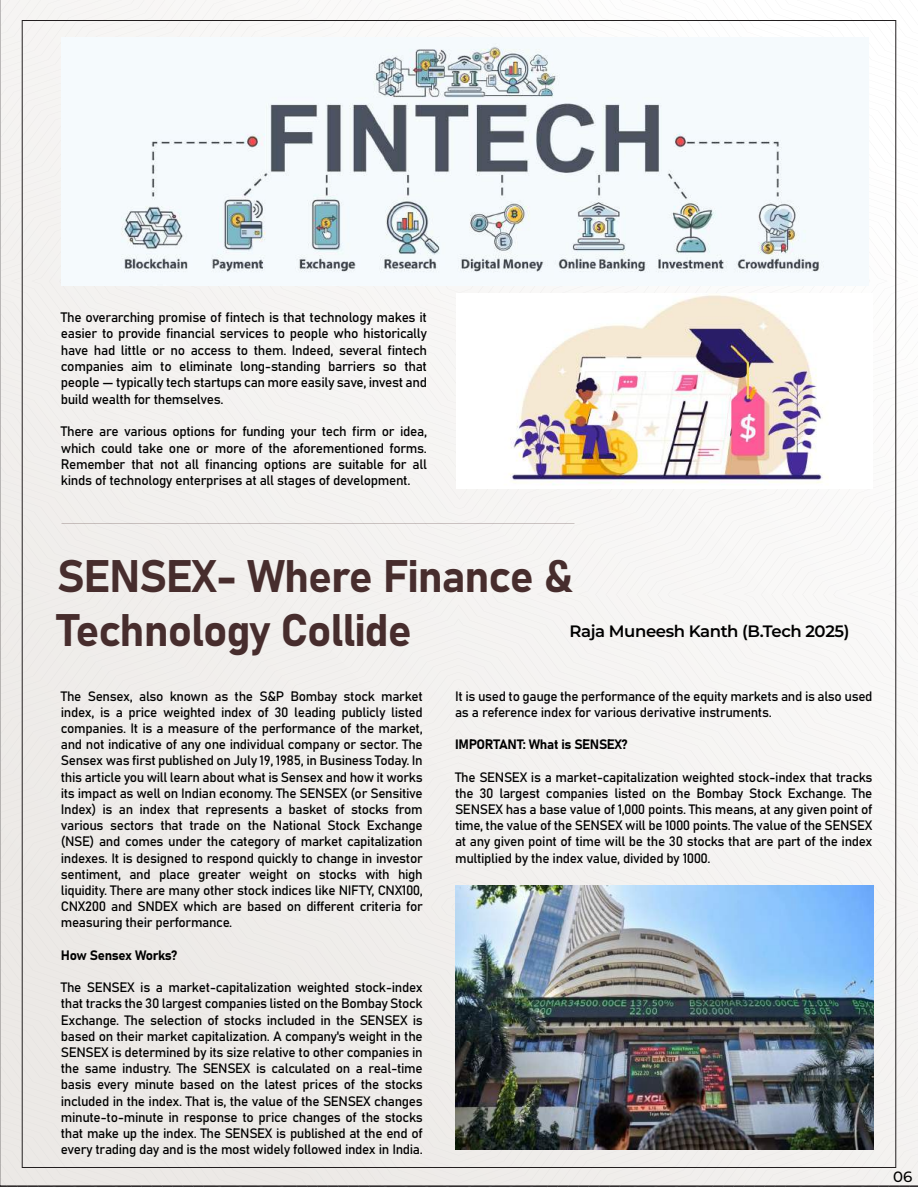
<style>
.page{position:relative;width:918px;height:1188px;background:#fff}
.page>*{position:absolute;margin:0;border:0;box-sizing:border-box;transform-origin:0 0}
.t1{font:45px/54px "Bahnschrift";letter-spacing:-.025em;color:#472d2d}
.t2{font:600 16.5px "Montserrat";letter-spacing:-.025em;color:#000}
.t3{font:500 15px "Montserrat";color:#000}
.t4{font:13.65px/16.4px "Bahnschrift";letter-spacing:-.025em;color:#000;text-align:justify}
.t5{font:13.5px/16.2px "Bahnschrift";letter-spacing:-.025em;color:#000;text-align:justify}
</style>
<div class="page">
<div style="left:0;top:0;width:448px;height:281px;background:#f5f4f2"></div>
<div style="left:459px;top:281px;width:459px;height:313px;background:#f8f7f6"></div>
<div style="left:0;top:281px;width:459px;height:313px;background:#f3f1ef"></div>
<div style="left:0;top:594px;width:459px;height:313px;background:#f0edeb"></div>
<div style="left:459px;top:594px;width:459px;height:313px;background:#f5f4f3"></div>
<svg style="left:458px;top:907px;width:460px;height:280px;fill:#f2f0ee"></svg>
<div style="left:0;top:907px;width:458px;height:280px;background:#ece9e7"></div>
<img style="left:457px;top:293px;width:416px;height:196px">
<img style="left:455px;top:886px;width:419px;height:263px">
<img style="left:62px;top:38px;width:807px;height:247px">
<p class="t4" style="left:61px;top:308px;width:368px">The overarching promise of fintech is that technology makes it easier to provide financial services to people who historically have had little or no access to them. Indeed, several fintech companies aim to eliminate long-standing barriers so that people — typically tech startups can more easily save, invest and build wealth for themselves.</p>
<p class="t4" style="left:61px;top:422px;width:368px">There are various options for funding your tech firm or idea, which could take one or more of the aforementioned forms.<br>Remember that not all financing options are suitable for all kinds of technology enterprises at all stages of development.</p>
<h1 class="t1" style="left:57px;top:546px;width:517px">SENSEX- Where Finance &amp;<br>Technology Collide</h1>
<p class="t2" style="left:570px;top:620px;width:281px">Raja Muneesh Kanth (B.Tech 2025)</p>
<p class="t5" style="left:61px;top:687px;width:363px">The Sensex, also known as the S&amp;P Bombay stock market index, is a price weighted index of 30 leading publicly listed companies. It is a measure of the performance of the market, and not indicative of any one individual company or sector. The Sensex was first published on July 19, 1985, in Business Today. In this article you will learn about what is Sensex and how it works its impact as well on Indian economy. The SENSEX (or Sensitive Index) is an index that represents a basket of stocks from various sectors that trade on the National Stock Exchange (NSE) and comes under the category of market capitalization indexes. It is designed to respond quickly to change in investor sentiment, and place greater weight on stocks with high liquidity. There are many other stock indices like NIFTY, CNX100, CNX200 and SNDEX which are based on different criteria for measuring their performance.</p>
<p class="t5" style="left:61px;top:946px;width:118px">How Sensex Works?</p>
<p class="t5" style="left:61px;top:978px;width:363px">The SENSEX is a market-capitalization weighted stock-index that tracks the 30 largest companies listed on the Bombay Stock Exchange. The selection of stocks included in the SENSEX is based on their market capitalization. A company's weight in the SENSEX is determined by its size relative to other companies in the same industry. The SENSEX is calculated on a real-time basis every minute based on the latest prices of the stocks included in the index. That is, the value of the SENSEX changes minute-to-minute in response to price changes of the stocks that make up the index. The SENSEX is published at the end of every trading day and is the most widely followed index in India.</p>
<p class="t5" style="left:455px;top:687px;width:419px">It is used to gauge the performance of the equity markets and is also used as a reference index for various derivative instruments.</p>
<p class="t5" style="left:455px;top:735px;width:174px">IMPORTANT: What is SENSEX?</p>
<p class="t5" style="left:455px;top:768px;width:419px">The SENSEX is a market-capitalization weighted stock-index that tracks the 30 largest companies listed on the Bombay Stock Exchange. The SENSEX has a base value of 1,000 points. This means, at any given point of time, the value of the SENSEX will be 1000 points. The value of the SENSEX at any given point of time will be the 30 stocks that are part of the index multiplied by the index value, divided by 1000.</p>
<p class="t3" style="left:893px;top:1167px;width:21px">06</p>
</div>
